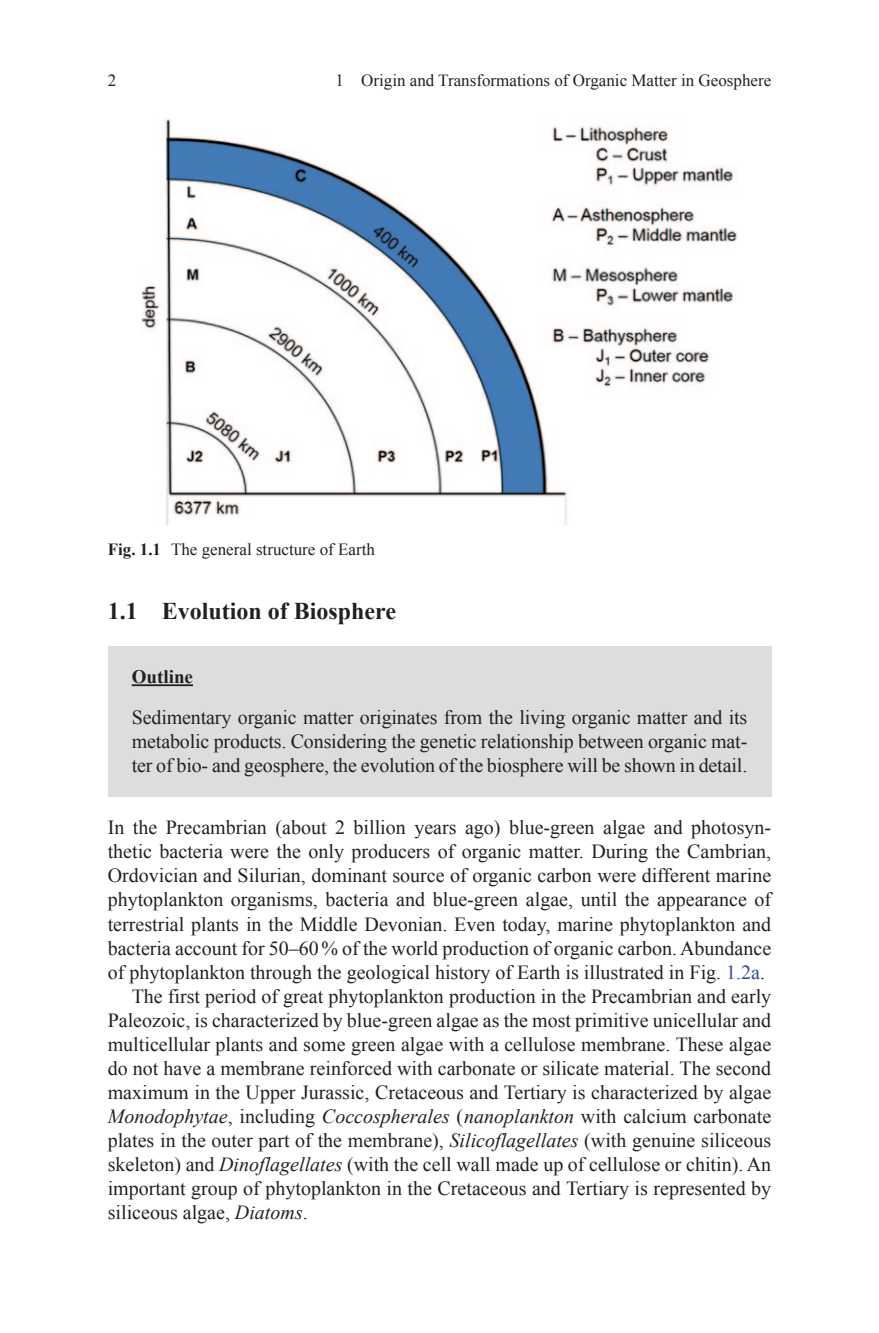
<style>
.page{position:relative;width:879px;height:1333px;background:#fff}
.page>*{position:absolute;margin:0;border:0;box-sizing:border-box;transform-origin:0 0}
.t1{font:700 24px "Times New Roman";color:#231f20}
.t2{font:20px/24px "Times New Roman PSMT222";color:#231f20;text-align:justify}
.t3{font:italic 20px "Times New Roman";color:#231f20}
.t4{font:700 19px "Times New Roman";color:#231f20}
.t5{font:17px "Times New Roman PSMT222";color:#231f20}
.s1{font-family:"Times New Roman PS Bold MT2"}
.s2{color:#324a97}
.s3{font-family:"Times New Roman PSMT222";font-style:normal}
.s4{font-family:"Times New Roman";font-style:italic}
</style>
<div class="page">
<img style="left:142px;top:118px;width:595px;height:408px">
<div style="left:108px;top:645px;width:663px;height:151px;background:#dcdddf"></div>
<hr style="left:132px;top:684px;width:61px;height:2px;background:#231f20">
<p class="t5" style="left:108px;top:69px;width:10px">2</p>
<p class="t5" style="left:336px;top:69px;width:437px">1 Origin and Transformations of Organic Matter in Geosphere</p>
<p class="t5" style="left:108px;top:537px;width:269px"><span class="s1">Fig. 1.1</span> The general structure of Earth</p>
<p class="t1" style="left:108px;top:594px;width:290px">1.1 Evolution of Biosphere</p>
<p class="t4" style="left:132px;top:663px;width:63px">Outline</p>
<p class="t2" style="left:132px;top:705px;width:617px">Sedimentary organic matter originates from the living organic matter and its metabolic products. Considering the genetic relationship between organic mat&shy;ter of bio- and geosphere, the evolution of the biosphere will be shown in detail.</p>
<p class="t2" style="left:108px;top:815px;width:665px">In the Precambrian (about 2 billion years ago) blue-green algae and photosyn-</p>
<p class="t2" style="left:108px;top:839px;width:665px">thetic bacteria were the only producers of organic matter. During the Cambrian,</p>
<p class="t2" style="left:108px;top:863px;width:665px">Ordovician and Silurian, dominant source of organic carbon were different marine</p>
<p class="t2" style="left:108px;top:887px;width:665px">phytoplankton organisms, bacteria and blue-green algae, until the appearance of</p>
<p class="t2" style="left:108px;top:911px;width:665px">terrestrial plants in the Middle Devonian. Even today, marine phytoplankton and</p>
<p class="t2" style="left:108px;top:935px;width:665px">bacteria account for 50–60% of the world production of organic carbon. Abundance</p>
<p class="t2" style="left:108px;top:959px;width:659px">of phytoplankton through the geological history of Earth is illustrated in Fig. <span class="s2">1.2a</span>.</p>
<p class="t2" style="left:132px;top:983px;width:641px">The first period of great phytoplankton production in the Precambrian and early</p>
<p class="t2" style="left:108px;top:1007px;width:665px">Paleozoic, is characterized by blue-green algae as the most primitive unicellular and</p>
<p class="t2" style="left:108px;top:1031px;width:665px">multicellular plants and some green algae with a cellulose membrane. These algae</p>
<p class="t2" style="left:108px;top:1055px;width:665px">do not have a membrane reinforced with carbonate or silicate material. The second</p>
<p class="t2" style="left:108px;top:1079px;width:665px">maximum in the Upper Jurassic, Cretaceous and Tertiary is characterized by algae</p>
<p class="t3" style="left:108px;top:1102px;width:665px">Monodophytae<span class="s3">, including</span> Coccospherales <span class="s3">(</span>nanoplankton <span class="s3">with calcium carbonate</span></p>
<p class="t2" style="left:108px;top:1127px;width:665px">plates in the outer part of the membrane), <span class="s4">Silicoflagellates</span> (with genuine siliceous skeleton) and <span class="s4">Dinoflagellates</span> (with the cell wall made up of cellulose or chitin). An important group of phytoplankton in the Cretaceous and Tertiary is represented by siliceous algae, <span class="s4">Diatoms</span>.</p>
</div>
